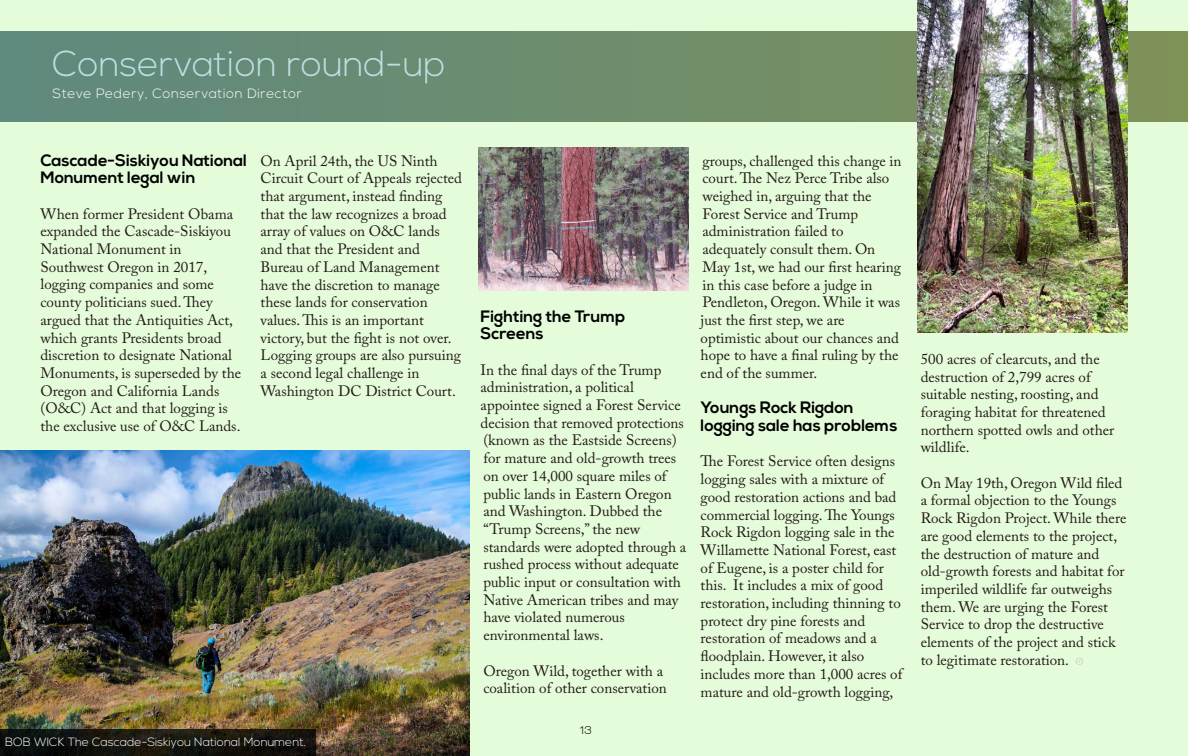
<style>
.page{position:relative;width:1188px;height:756px;background:#e4fcda}
.page>*{position:absolute;margin:0;border:0;box-sizing:border-box;transform-origin:0 0}
.t1{font:300 36px "Nexa";color:#bce0e2}
.t2{font:700 16.5px/17.7px "Nexa";color:#000}
.t3{font:15px/17.7px "Adobe Caslon Pro";color:#221816}
.t4{font:300 13.5px "Nexa";letter-spacing:.04em;color:#fff}
.t5{font:300 12px "Nexa";color:#fff}
.t6{font:700 12px "Walkway";color:#000}
</style>
<div class="page">
<svg style="left:1076px;top:658px;width:7px;height:7px"></svg>
<img style="left:0;top:451px;width:470px;height:305px">
<img style="left:479px;top:148px;width:210px;height:142px">
<svg style="left:0;top:31px;width:1188px;height:90px;background:#6b8c6f"></svg>
<svg style="left:0;top:729px;width:315px;height:27px;background:#14130d"></svg>
<img style="left:917px;top:0;width:210px;height:333px">
<h1 class="t1" style="left:53px;top:43px;width:395px">Conservation round-up</h1>
<p class="t4" style="left:53px;top:86px;width:251px">Steve Pedery, Conservation Director</p>
<p class="t2" style="left:40px;top:152px;width:208px">Cascade-Siskiyou National<br>Monument legal win</p>
<p class="t3" style="left:40px;top:205px;width:202px">When former President Obama expanded the Cascade-Siskiyou<br>National Monument in<br>Southwest Oregon in 2017, logging companies and some county politicians sued. They argued that the Antiquities Act, which grants Presidents broad discretion to designate National<br>Monuments, is superseded by the<br>Oregon and California Lands (O&amp;C) Act and that logging is the exclusive use of O&amp;C Lands.</p>
<p class="t3" style="left:261px;top:152px;width:203px">On April 24th, the US Ninth<br>Circuit Court of Appeals rejected that argument, instead finding that the law recognizes a broad array of values on O&amp;C lands and that the President and<br>Bureau of Land Management have the discretion to manage these lands for conservation values. This is an important victory, but the fight is not over.<br>Logging groups are also pursuing a second legal challenge in<br>Washington DC District Court.</p>
<p class="t5" style="left:5px;top:735px;width:303px">BOB WICK The Cascade-Siskiyou National Monument.</p>
<p class="t2" style="left:481px;top:308px;width:146px">Fighting the Trump<br>Screens</p>
<p class="t3" style="left:481px;top:361px;width:207px">In the final days of the Trump administration, a political appointee signed a Forest Service decision that removed protections (known as the Eastside Screens) for mature and old-growth trees on over 14,000 square miles of public lands in Eastern Oregon and Washington. Dubbed the “Trump Screens,” the new standards were adopted through a rushed process without adequate public input or consultation with<br>Native American tribes and may have violated numerous environmental laws.</p>
<p class="t3" style="left:483px;top:661px;width:185px">Oregon Wild, together with a coalition of other conservation</p>
<p class="t6" style="left:579px;top:724px;width:14px">13</p>
<p class="t3" style="left:701px;top:152px;width:202px">groups, challenged this change in court. The Nez Perce Tribe also weighed in, arguing that the<br>Forest Service and Trump administration failed to adequately consult them. On<br>May 1st, we had our first hearing in this case before a judge in<br>Pendleton, Oregon. While it was just the first step, we are optimistic about our chances and hope to have a final ruling by the end of the summer.</p>
<p class="t2" style="left:701px;top:399px;width:198px">Youngs Rock Rigdon logging sale has problems</p>
<p class="t3" style="left:701px;top:452px;width:203px">The Forest Service often designs logging sales with a mixture of good restoration actions and bad commercial logging. The Youngs<br>Rock Rigdon logging sale in the<br>Willamette National Forest, east of Eugene, is a poster child for this. It includes a mix of good restoration, including thinning to protect dry pine forests and restoration of meadows and a floodplain. However, it also includes more than 1,000 acres of mature and old-growth logging,</p>
<p class="t3" style="left:921px;top:350px;width:195px">500 acres of clearcuts, and the destruction of 2,799 acres of suitable nesting, roosting, and foraging habitat for threatened northern spotted owls and other wildlife.</p>
<p class="t3" style="left:921px;top:474px;width:207px">On May 19th, Oregon Wild filed a formal objection to the Youngs<br>Rock Rigdon Project. While there are good elements to the project, the destruction of mature and old-growth forests and habitat for imperiled wildlife far outweighs them. We are urging the Forest<br>Service to drop the destructive elements of the project and stick to legitimate restoration.</p>
</div>
